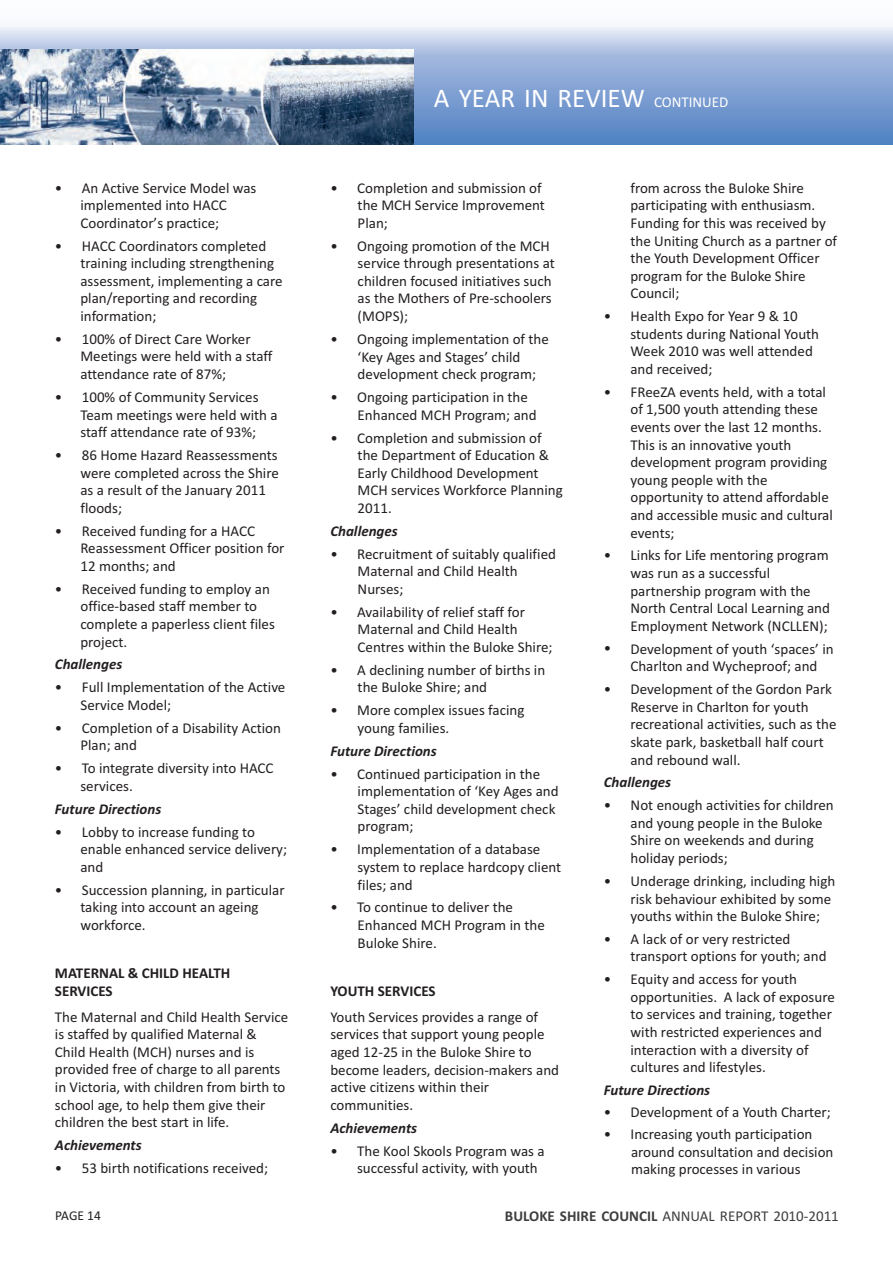
<style>
.page{position:relative;width:893px;height:1262px;background:#fff}
.page>*{position:absolute;margin:0;border:0;box-sizing:border-box;transform-origin:0 0}
.t1{font:27px "Calibri";color:#fff}
.t2{font:15px/17.5px "Calibri";color:#231f20}
.t3{font:italic 700 15px "Calibri";color:#231f20}
.t4{font:700 15px/17.5px "Calibri";color:#231f20}
.t5{font:15px "Calibri";color:#3e3e3f}
.t6{font:13.5px "Calibri";letter-spacing:-.005em;color:#231f20}
.s1{font-size:15px}
.s2{font-weight:700}
</style>
<div class="page">
<svg style="left:0;top:26px;width:892px;height:118px;background:#97b2da"></svg>
<img style="left:0;top:50px;width:413px;height:94px">
<div style="left:0;top:0;width:892px;height:26px;background:#fbfcfd"></div>
<p class="t2" style="left:80px;top:180px;width:177px">An Active Service Model was implemented into HACC<br>Coordinator’s practice;</p>
<p class="t2" style="left:80px;top:238px;width:204px">HACC Coordinators completed training including strengthening assessment, implementing a care plan/reporting and recording information;</p>
<p class="t2" style="left:80px;top:331px;width:194px">100% of Direct Care Worker<br>Meetings were held with a staff attendance rate of 87%;</p>
<p class="t2" style="left:80px;top:389px;width:199px">100% of Community Services<br>Team meetings were held with a staff attendance rate of 93%;</p>
<p class="t2" style="left:80px;top:447px;width:200px">86 Home Hazard Reassessments were completed across the Shire as a result of the January 2011 floods;</p>
<p class="t2" style="left:80px;top:523px;width:205px">Received funding for a HACC<br>Reassessment Officer position for<br>12 months; and</p>
<p class="t2" style="left:80px;top:581px;width:196px">Received funding to employ an office-based staff member to complete a paperless client files project.</p>
<p class="t2" style="left:80px;top:680px;width:206px">Full Implementation of the Active<br>Service Model;</p>
<p class="t2" style="left:80px;top:720px;width:202px">Completion of a Disability Action<br>Plan; and</p>
<p class="t2" style="left:80px;top:760px;width:195px">To integrate diversity into HACC services.</p>
<p class="t2" style="left:80px;top:824px;width:208px">Lobby to increase funding to enable enhanced service delivery; and</p>
<p class="t2" style="left:80px;top:882px;width:206px">Succession planning, in particular taking into account an ageing workforce.</p>
<p class="t2" style="left:55px;top:180px;width:9px">•</p>
<p class="t2" style="left:55px;top:238px;width:9px">•</p>
<p class="t2" style="left:55px;top:331px;width:9px">•</p>
<p class="t2" style="left:55px;top:389px;width:9px">•</p>
<p class="t2" style="left:55px;top:447px;width:9px">•</p>
<p class="t2" style="left:55px;top:523px;width:9px">•</p>
<p class="t2" style="left:55px;top:581px;width:9px">•</p>
<p class="t3" style="left:55px;top:655px;width:69px">Challenges</p>
<p class="t2" style="left:55px;top:679px;width:9px">•</p>
<p class="t2" style="left:55px;top:720px;width:9px">•</p>
<p class="t2" style="left:55px;top:760px;width:9px">•</p>
<p class="t3" style="left:55px;top:800px;width:108px">Future Directions</p>
<p class="t2" style="left:55px;top:824px;width:9px">•</p>
<p class="t2" style="left:55px;top:882px;width:9px">•</p>
<p class="t4" style="left:55px;top:966px;width:177px">MATERNAL &amp; CHILD HEALTH<br>SERVICES</p>
<p class="t2" style="left:55px;top:1009px;width:235px">The Maternal and Child Health Service is staffed by qualified Maternal &amp; Child Health (MCH) nurses and is provided free of charge to all parents in Victoria, with children from birth to school age, to help them give their children the best start in life.</p>
<p class="t2" style="left:82px;top:1160px;width:188px">53 birth notifications received;</p>
<p class="t3" style="left:55px;top:1136px;width:88px">Achievements</p>
<p class="t2" style="left:55px;top:1160px;width:9px">•</p>
<h1 class="t1" style="left:434px;top:89px;width:296px">A YEAR IN REVIEW <span class="s1">CONTINUED</span></h1>
<p class="t2" style="left:357px;top:180px;width:189px;text-indent:-27px">• Completion and submission of the MCH Service Improvement<br>Plan;</p>
<p class="t2" style="left:357px;top:238px;width:199px">Ongoing promotion of the MCH service through presentations at children focused initiatives such as the Mothers of Pre-schoolers (MOPS);</p>
<p class="t2" style="left:357px;top:331px;width:193px">Ongoing implementation of the ‘Key Ages and Stages’ child development check program;</p>
<p class="t2" style="left:357px;top:389px;width:181px">Ongoing participation in the<br>Enhanced MCH Program; and</p>
<p class="t2" style="left:357px;top:430px;width:207px">Completion and submission of the Department of Education &amp;<br>Early Childhood Development<br>MCH services Workforce Planning<br>2011.</p>
<p class="t2" style="left:357px;top:546px;width:200px">Recruitment of suitably qualified<br>Maternal and Child Health<br>Nurses;</p>
<p class="t2" style="left:357px;top:604px;width:197px">Availability of relief staff for<br>Maternal and Child Health<br>Centres within the Buloke Shire;</p>
<p class="t2" style="left:357px;top:662px;width:189px">A declining number of births in the Buloke Shire; and</p>
<p class="t2" style="left:357px;top:702px;width:169px">More complex issues facing young families.</p>
<p class="t2" style="left:357px;top:766px;width:203px">Continued participation in the implementation of ‘Key Ages and<br>Stages’ child development check program;</p>
<p class="t2" style="left:357px;top:841px;width:205px">Implementation of a database system to replace hardcopy client files; and</p>
<p class="t2" style="left:357px;top:900px;width:189px">To continue to deliver the<br>Enhanced MCH Program in the<br>Buloke Shire.</p>
<p class="t2" style="left:330px;top:238px;width:9px">•</p>
<p class="t2" style="left:330px;top:331px;width:9px">•</p>
<p class="t2" style="left:330px;top:389px;width:9px">•</p>
<p class="t2" style="left:330px;top:430px;width:9px">•</p>
<p class="t3" style="left:330px;top:522px;width:69px">Challenges</p>
<p class="t2" style="left:330px;top:546px;width:9px">•</p>
<p class="t2" style="left:330px;top:604px;width:9px">•</p>
<p class="t2" style="left:330px;top:662px;width:9px">•</p>
<p class="t2" style="left:330px;top:703px;width:9px">•</p>
<p class="t3" style="left:330px;top:742px;width:108px">Future Directions</p>
<p class="t2" style="left:330px;top:766px;width:9px">•</p>
<p class="t2" style="left:330px;top:842px;width:9px">•</p>
<p class="t2" style="left:330px;top:900px;width:9px">•</p>
<p class="t4" style="left:330px;top:983px;width:107px">YOUTH SERVICES</p>
<p class="t2" style="left:330px;top:1009px;width:230px">Youth Services provides a range of services that support young people aged 12-25 in the Buloke Shire to become leaders, decision-makers and active citizens within their communities.</p>
<p class="t2" style="left:357px;top:1143px;width:189px">The Kool Skools Program was a successful activity, with youth</p>
<p class="t3" style="left:330px;top:1118px;width:88px">Achievements</p>
<p class="t2" style="left:330px;top:1143px;width:9px">•</p>
<p class="t2" style="left:630px;top:180px;width:208px">from across the Buloke Shire participating with enthusiasm.<br>Funding for this was received by the Uniting Church as a partner of the Youth Development Officer program for the Buloke Shire<br>Council;</p>
<p class="t2" style="left:630px;top:309px;width:190px">Health Expo for Year 9 &amp; 10 students during National Youth<br>Week 2010 was well attended and received;</p>
<p class="t2" style="left:630px;top:384px;width:204px">FReeZA events held, with a total of 1,500 youth attending these events over the last 12 months.<br>This is an innovative youth development program providing young people with the opportunity to attend affordable and accessible music and cultural events;</p>
<p class="t2" style="left:630px;top:548px;width:201px">Links for Life mentoring program was run as a successful partnership program with the<br>North Central Local Learning and<br>Employment Network (NCLLEN);</p>
<p class="t2" style="left:630px;top:641px;width:205px">Development of youth ‘spaces’ in<br>Charlton and Wycheproof; and</p>
<p class="t2" style="left:630px;top:681px;width:207px">Development of the Gordon Park<br>Reserve in Charlton for youth recreational activities, such as the skate park, basketball half court and rebound wall.</p>
<p class="t2" style="left:630px;top:797px;width:205px">Not enough activities for children and young people in the Buloke<br>Shire on weekends and during holiday periods;</p>
<p class="t2" style="left:630px;top:873px;width:206px">Underage drinking, including high risk behaviour exhibited by some youths within the Buloke Shire;</p>
<p class="t2" style="left:630px;top:931px;width:197px">A lack of or very restricted transport options for youth; and</p>
<p class="t2" style="left:630px;top:971px;width:206px">Equity and access for youth opportunities. A lack of exposure to services and training, together with restricted experiences and interaction with a diversity of cultures and lifestyles.</p>
<p class="t2" style="left:630px;top:1102px;width:202px;line-height:21.9px">Development of a Youth Charter;<br>Increasing youth participation</p>
<p class="t2" style="left:631px;top:1144px;width:204px">around consultation and decision making processes in various</p>
<p class="t2" style="left:603px;top:308px;width:9px">•</p>
<p class="t2" style="left:603px;top:384px;width:9px">•</p>
<p class="t2" style="left:603px;top:547px;width:9px">•</p>
<p class="t2" style="left:603px;top:641px;width:9px">•</p>
<p class="t2" style="left:603px;top:681px;width:9px">•</p>
<p class="t3" style="left:603px;top:773px;width:69px">Challenges</p>
<p class="t2" style="left:603px;top:797px;width:9px">•</p>
<p class="t2" style="left:603px;top:873px;width:9px">•</p>
<p class="t2" style="left:603px;top:931px;width:9px">•</p>
<p class="t2" style="left:603px;top:971px;width:9px">•</p>
<p class="t3" style="left:603px;top:1081px;width:108px">Future Directions</p>
<p class="t2" style="left:603px;top:1102px;width:9px;line-height:21.9px">• •</p>
<p class="t6" style="left:55px;top:1210px;width:47px">PAGE 14</p>
<p class="t5" style="left:505px;top:1210px;width:335px"><span class="s2">BULOKE SHIRE COUNCIL</span> ANNUAL REPORT 2010-2011</p>
</div>
